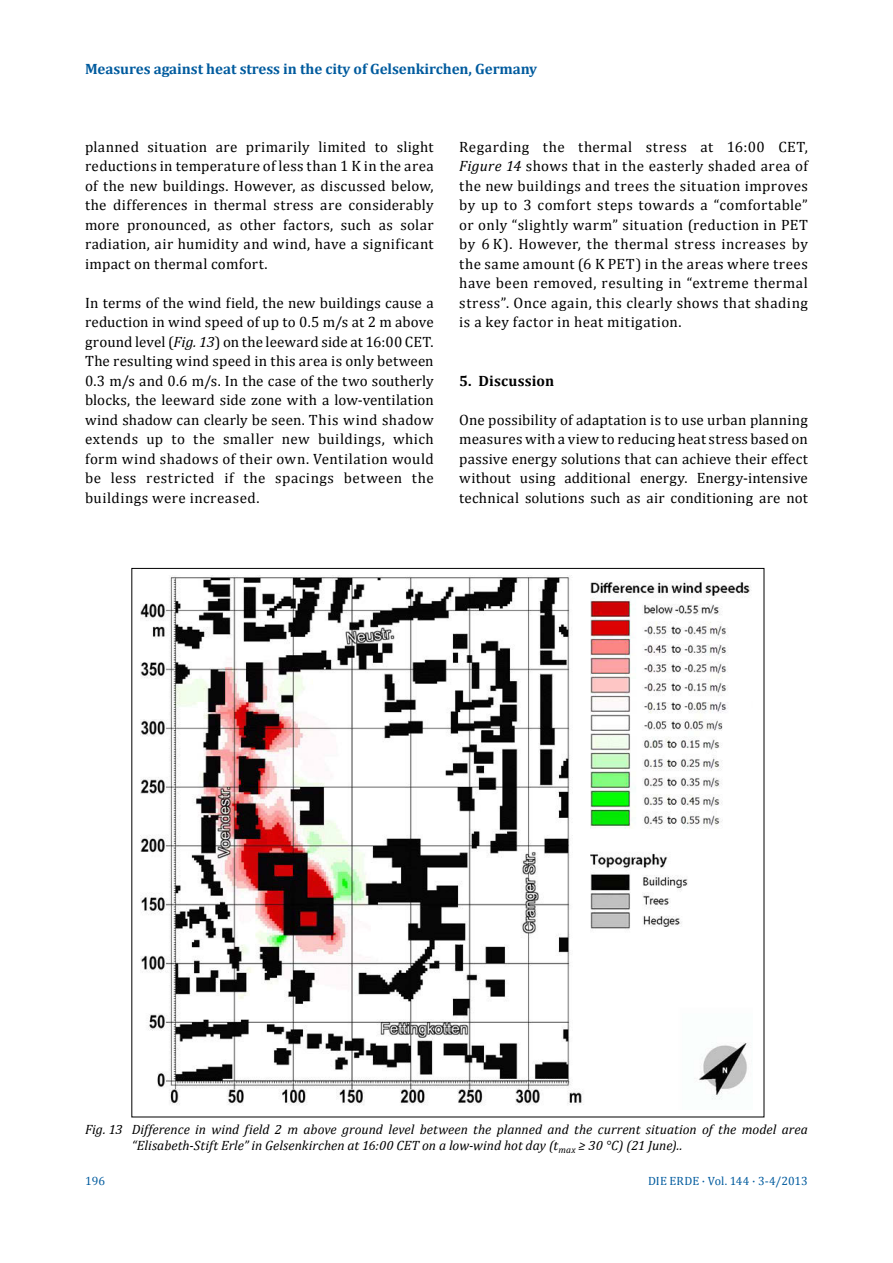
<style>
.page{position:relative;width:893px;height:1263px;background:#fff}
.page>*{position:absolute;margin:0;border:0;box-sizing:border-box;transform-origin:0 0}
.t1{font:15px/19.5px "Cambria";letter-spacing:.025em;color:#000;text-align:justify}
.t2{font:700 15px "Cambria";letter-spacing:-.005em;color:#005b9e}
.t3{font:700 15px "Cambria";letter-spacing:.01em;color:#000}
.t4{font:italic 13.5px/16.5px "Cambria";color:#000}
.t5{font:12px "Cambria";color:#005b9e}
.s1{font-style:italic}
</style>
<div class="page">
<img style="left:140px;top:575px;width:612px;height:531px">
<p class="t2" style="left:85px;top:58px;width:454px">Measures against heat stress in the city of Gelsenkirchen, Germany</p>
<p class="t1" style="left:85px;top:137px;width:350px">planned situation are primarily limited to slight reductions in temperature of less than 1 K in the area of the new buildings. However, as discussed below, the differences in thermal stress are considerably more pronounced, as other factors, such as solar radiation, air humidity and wind, have a significant impact on thermal comfort.</p>
<p class="t1" style="left:85px;top:293px;width:350px">In terms of the wind field, the new buildings cause a reduction in wind speed of up to 0.5 m/s at 2 m above ground level (<span class="s1">Fig. 13</span>) on the leeward side at 16:00 CET.<br>The resulting wind speed in this area is only between 0.3 m/s and 0.6 m/s. In the case of the two southerly blocks, the leeward side zone with a low-ventilation wind shadow can clearly be seen. This wind shadow extends up to the smaller new buildings, which form wind shadows of their own. Ventilation would be less restricted if the spacings between the buildings were increased.</p>
<p class="t1" style="left:459px;top:137px;width:350px">Regarding the thermal stress at 16:00 CET, <span class="s1">Figure 14</span> shows that in the easterly shaded area of the new buildings and trees the situation improves by up to 3 comfort steps towards a “comfortable” or only “slightly warm” situation (reduction in PET by 6 K). However, the thermal stress increases by the same amount (6 K PET) in the areas where trees have been removed, resulting in “extreme thermal stress”. Once again, this clearly shows that shading is a key factor in heat mitigation.</p>
<p class="t3" style="left:459px;top:370px;width:96px">5. Discussion</p>
<p class="t1" style="left:459px;top:410px;width:350px">One possibility of adaptation is to use urban planning measures with a view to reducing heat stress based on passive energy solutions that can achieve their effect without using additional energy. Energy-intensive technical solutions such as air conditioning are not</p>
<p class="t4" style="left:132px;top:1120px;width:677px;text-indent:-47px">Fig. 13 Difference in wind field 2 m above ground level between the planned and the current situation of the model area “Elisabeth-Stift Erle” in Gelsenkirchen at 16:00 CET on a low-wind hot day (t<sub>max</sub> ≥ 30 °C) (21 June)..</p>
<p class="t5" style="left:85px;top:1174px;width:21px">196</p>
<p class="t5" style="left:648px;top:1174px;width:161px">DIE ERDE · Vol. 144 · 3-4/2013</p>
</div>
